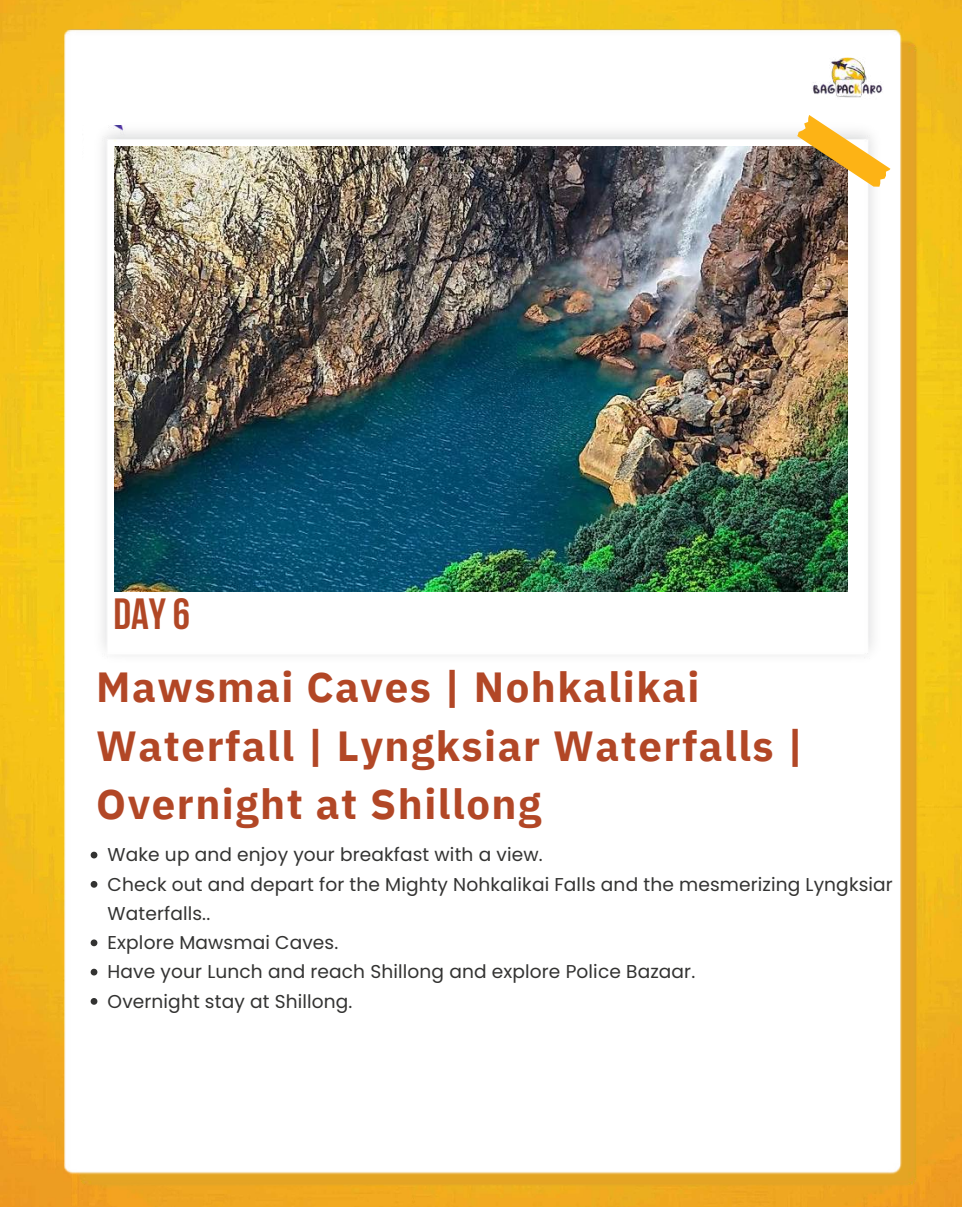
<style>
.page{position:relative;width:962px;height:1207px;background:#fff}
.page>*{position:absolute;margin:0;border:0;box-sizing:border-box;transform-origin:0 0}
.t1{font:700 43.5px "Bebas Neue";color:#b14725}
.t2{font:700 42px/58.5px "IBM Plex Sans";letter-spacing:.035em;color:#b24726}
.t3{font:18.6px/29.2px "Poppins";letter-spacing:.005em;color:#333332}
</style>
<div class="page">
<img style="left:0;top:0;width:962px;height:1207px">
<img style="left:79px;top:40px;width:839px;height:1146px">
<img style="left:65px;top:29px;width:837px;height:1145px">
<img style="left:87px;top:116px;width:801px;height:555px">
<img style="left:82px;top:126px;width:793px;height:535px">
<img style="left:114px;top:146px;width:733px;height:445px">
<svg style="left:797px;top:115px;width:93px;height:72px"></svg>
<img style="left:800px;top:33px;width:95px;height:70px">
<svg style="left:91px;top:851px;width:6px;height:7px"></svg>
<svg style="left:91px;top:881px;width:6px;height:6px"></svg>
<svg style="left:91px;top:939px;width:6px;height:7px"></svg>
<svg style="left:91px;top:968px;width:6px;height:7px"></svg>
<svg style="left:91px;top:998px;width:6px;height:6px"></svg>
<h1 class="t1" style="left:113px;top:596px;width:78px">day6</h1>
<h2 class="t2" style="left:96px;top:657px;width:709px">Mawsmai Caves | Nohkalikai<br>Waterfall | Lyngksiar Waterfalls |<br>Overnight at Shillong</h2>
<p class="t3" style="left:108px;top:840px;width:787px">Wake up and enjoy your breakfast with a view.<br>Check out and depart for the Mighty Nohkalikai Falls and the mesmerizing Lyngksiar Waterfalls..<br>Explore Mawsmai Caves.<br>Have your Lunch and reach Shillong and explore Police Bazaar.<br>Overnight stay at Shillong.</p>
</div>
